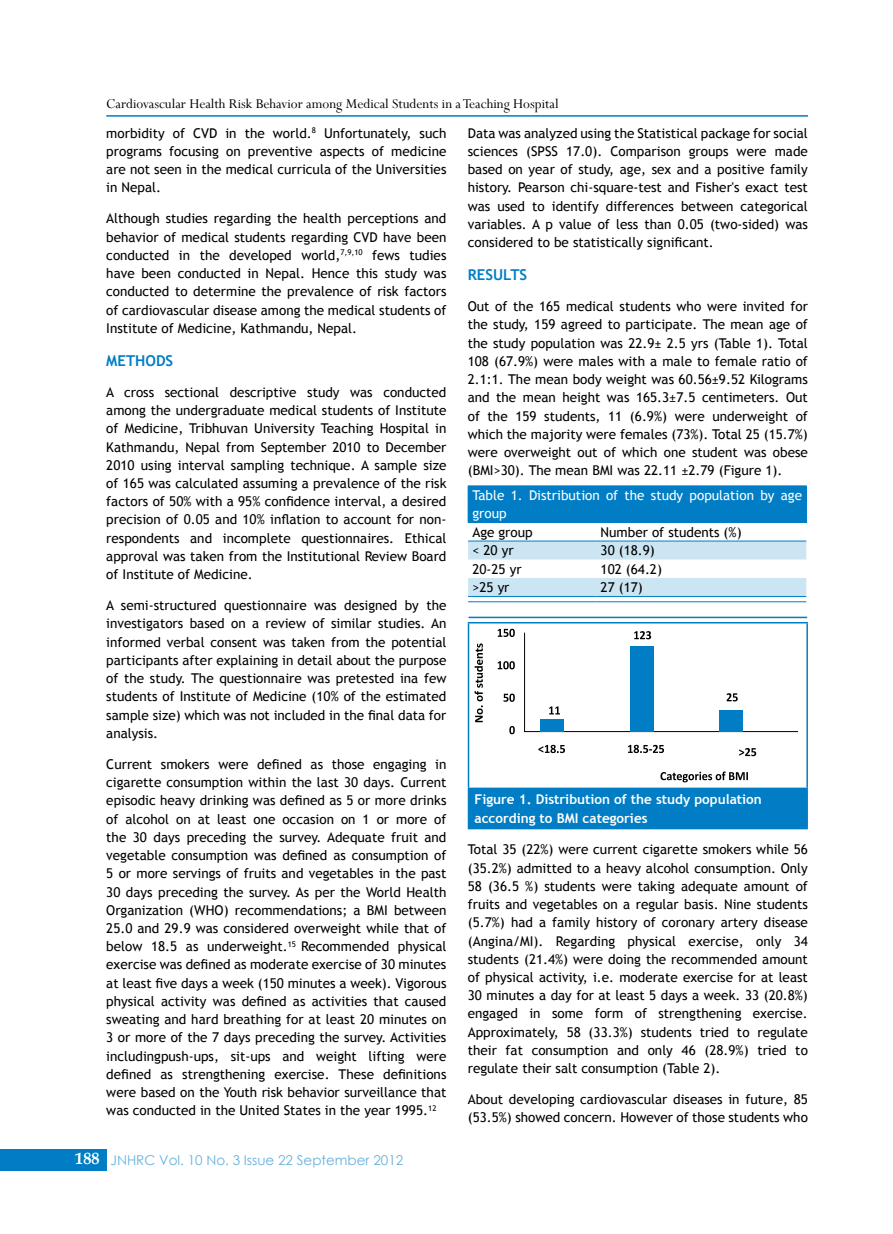
<style>
.page{position:relative;width:893px;height:1234px;background:#fff}
.page>*{position:absolute;margin:0;border:0;box-sizing:border-box;transform-origin:0 0}
.t1{font:15px "Perpetua";color:#000}
.t2{font:700 15px "Trebuchet MS";color:#007dc5}
.t3{font:13.5px/18.3px "Trebuchet MS";color:#000;text-align:justify}
.t4{font:700 13.5px/18.1px "Trebuchet MS";color:#fff}
.t5{font:13.5px/18.1px "Trebuchet MS";color:#fff}
.t6{font:13.5px "Century Gothic";color:#66b1dc}
.s1{font-family:"Book Antiqua";font-weight:700;font-size:16.5px;color:#fff}
</style>
<div class="page">
<hr style="left:106px;top:115px;width:702px;height:2px;background:#007dc5">
<div style="left:0;top:1148px;width:106px;height:21px;background:#007dc5"></div>
<div style="left:468px;top:486px;width:338px;height:36px;background:#007dc5"></div>
<svg style="left:468px;top:541px;width:338px;height:55px"></svg>
<hr style="left:468px;top:485px;width:128px;height:1px;background:#007dc5">
<hr style="left:596px;top:485px;width:211px;height:1px;background:#007dc5">
<hr style="left:806px;top:486px;width:1px;height:36px;background:#007dc5">
<hr style="left:468px;top:540px;width:128px;height:1px;background:#007dc5">
<hr style="left:596px;top:540px;width:210px;height:1px;background:#007dc5">
<hr style="left:468px;top:596px;width:128px;height:1px;background:#007dc5">
<hr style="left:596px;top:596px;width:210px;height:1px;background:#007dc5">
<hr style="left:468px;top:601px;width:128px;height:1px;background:#007dc5">
<hr style="left:596px;top:601px;width:210px;height:1px;background:#007dc5">
<div style="left:468px;top:788px;width:339px;height:40px;background:#007dc5"></div>
<hr style="left:468px;top:616px;width:339px;height:2px;background:#007dc5">
<hr style="left:468px;top:622px;width:340px;height:1px;background:#007dc5">
<hr style="left:468px;top:623px;width:1px;height:164px;background:#007dc5">
<hr style="left:806px;top:623px;width:2px;height:164px;background:#007dc5">
<hr style="left:468px;top:787px;width:340px;height:2px;background:#007dc5">
<hr style="left:806px;top:789px;width:2px;height:38px;background:#007dc5">
<hr style="left:468px;top:827px;width:340px;height:2px;background:#007dc5">
<svg style="left:660px;top:771px;width:88px;height:11px"></svg>
<svg style="left:739px;top:748px;width:17px;height:8px"></svg>
<svg style="left:628px;top:744px;width:36px;height:9px"></svg>
<svg style="left:538px;top:744px;width:27px;height:9px"></svg>
<svg style="left:524px;top:631px;width:274px;height:101px"></svg>
<svg style="left:503px;top:693px;width:12px;height:8px"></svg>
<svg style="left:498px;top:661px;width:17px;height:8px"></svg>
<svg style="left:498px;top:628px;width:17px;height:9px"></svg>
<svg style="left:509px;top:726px;width:6px;height:8px"></svg>
<svg style="left:474px;top:643px;width:9px;height:79px"></svg>
<p class="t1" style="left:106px;top:95px;width:454px">Cardiovascular Health Risk Behavior among Medical Students in a Teaching Hospital</p>
<p class="t3" style="left:106px;top:124px;width:342px">morbidity of CVD in the world.<sup>8</sup> Unfortunately, such programs focusing on preventive aspects of medicine are not seen in the medical curricula of the Universities in Nepal.</p>
<p class="t3" style="left:106px;top:209px;width:342px">Although studies regarding the health perceptions and behavior of medical students regarding CVD have been conducted in the developed world,<sup>7,9,10</sup> fews tudies have been conducted in Nepal. Hence this study was conducted to determine the prevalence of risk factors of cardiovascular disease among the medical students of Institute of Medicine, Kathmandu, Nepal.</p>
<p class="t2" style="left:106px;top:351px;width:69px">METHODS</p>
<p class="t3" style="left:106px;top:383px;width:342px">A cross sectional descriptive study was conducted among the undergraduate medical students of I nstitute of Medicine, Tribhuvan University Teaching Hospital in Kathmandu, Nepal from September 2010 to December 2010 using interval sampling technique. A sample size of 165 was calculated assuming a prevalence of the risk factors of 50% with a 95% confidence interval, a desired precision of 0.05 and 10% inflation to account for non&shy;respondents and incomplete questionnaires. Ethical approval was taken from the I nstitutional Review Board of Institute of Medicine.</p>
<p class="t3" style="left:106px;top:596px;width:342px">A semi-structured questionnaire was designed by the investigators based on a review of similar studies. An informed verbal consent was taken from the potential participants after explaining in detail about the purpose of the study. The questionnaire was pretested ina few students of Institute of Medicine (10% of the estimated sample size) which was not included in the final data for analysis.</p>
<p class="t3" style="left:106px;top:755px;width:342px">Current smokers were defined as those engaging in cigarette consumption within the last 30 days. Current episodic heavy drinking was defined as 5 or more drinks of alcohol on at least one occasion on 1 or more of the 30 days preceding the survey. Adequate fruit and vegetable consumption was defined as consumption of 5 or more servings of fruits and vegetables in the past 30 days preceding the survey. As per the World Health Organization (WHO) recommendations; a BMI between 25.0 and 29.9 was considered overweight while that of below 18.5 as underweight.<sup>15</sup> Recommended physical exercise was defined as moderate exercise of 30 minutes at least five days a week (150 minutes a week). Vigorous physical activity was defined as activities that caused sweating and hard breathing for at least 20 minutes on 3 or more of the 7 days preceding the survey. Activities includingpush-ups, sit-ups and weight lifting were defined as strengthening exercise. These definitions were based on the Youth risk behavior surveillance that was conducted in the United States in the year 1995.<sup>12</sup></p>
<p class="t6" style="left:75px;top:1150px;width:330px"><span class="s1">188</span> JNHRC Vol. 10 No. 3 Issue 22 September 2012</p>
<p class="t3" style="left:468px;top:124px;width:342px">Data was analyzed using the Statistical package for social sciences (SPSS 17.0). Comparison groups were made based on year of study, age, sex and a positive family history. Pearson chi-square-test and Fisher's exact test was used to identify differences between categorical variables. A p value of less than 0.05 (two-sided) was considered to be statistically significant.</p>
<p class="t2" style="left:468px;top:265px;width:61px">RESULTS</p>
<p class="t3" style="left:468px;top:297px;width:342px">Out of the 165 medical students who were invited for the study, 159 agreed to participate. The mean age of the study population was 22.9± 2.5 yrs (Table 1). Total 108 (67.9%) were males with a male to female ratio of 2.1:1. The mean body weight was 60.56±9.52 Kilograms and the mean height was 165.3±7.5 centimeters. Out of the 159 students, 11 (6.9%) were underweight of which the majority were females (73%). Total 25 (15.7%) were overweight out of which one student was obese (BMI&gt;30). The mean BMI was 22.11 ±2.79 (Figure 1).</p>
<p class="t5" style="left:472px;top:486px;width:331px">Table 1. Distribution of the study population by age group</p>
<p class="t3" style="left:472px;top:523px;width:62px">Age group</p>
<p class="t3" style="left:601px;top:523px;width:143px">Number of students (%)</p>
<p class="t3" style="left:472px;top:541px;width:43px">&lt; 20 yr</p>
<p class="t3" style="left:601px;top:541px;width:56px">30 (18.9)</p>
<p class="t3" style="left:472px;top:560px;width:51px">20-25 yr</p>
<p class="t3" style="left:601px;top:560px;width:63px">102 (64.2)</p>
<p class="t3" style="left:472px;top:578px;width:39px">&gt;25 yr</p>
<p class="t3" style="left:601px;top:578px;width:44px">27 (17)</p>
<p class="t4" style="left:474px;top:790px;width:289px">Figure 1. Distribution of the study population according to BMI categories</p>
<p class="t3" style="left:468px;top:840px;width:342px">Total 35 (22%) were current cigarette smokers while 56 (35.2%) admitted to a heavy alcohol consumption. Only 58 (36.5 %) students were taking adequate amount of fruits and vegetables on a regular basis. Nine students (5.7%) had a family history of coronary artery disease (Angina/MI). Regarding physical exercise, only 34 students (21.4%) were doing the recommended amount of physical activity, i.e. moderate exercise for at least 30 minutes a day for at least 5 days a week. 33 (20.8%) engaged in some form of strengthening exercise.<br>Approximately, 58 (33.3%) students tried to regulate their fat consumption and only 46 (28.9%) tried to regulate their salt consumption (Table 2).</p>
<p class="t3" style="left:468px;top:1090px;width:342px">About developing cardiovascular diseases in future, 85 (53.5%) showed concern. However of those students who</p>
</div>
